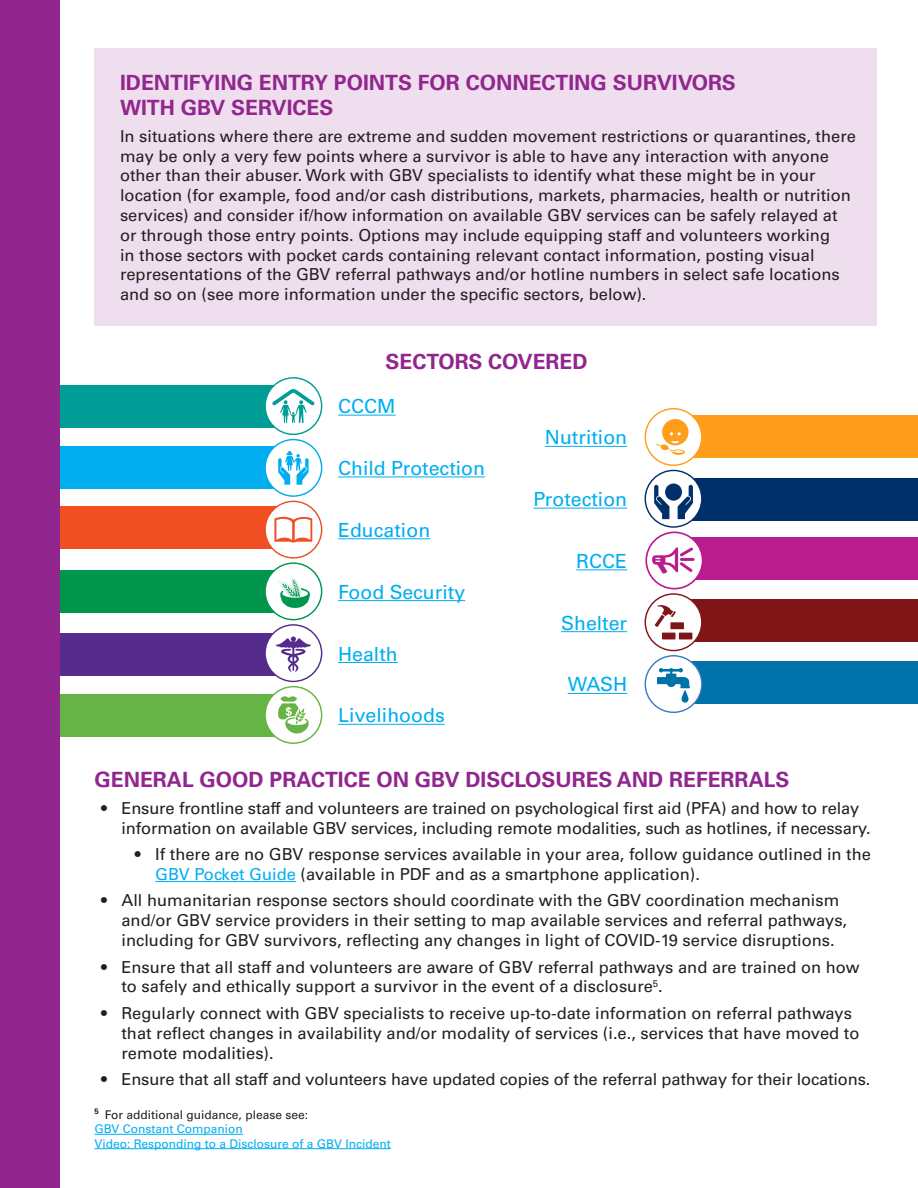
<style>
.page{position:relative;width:918px;height:1188px;background:#fff}
.page>*{position:absolute;margin:0;border:0;box-sizing:border-box;transform-origin:0 0}
.t1{font:700 21px/25.2px "Univers LT Std";color:#91268f}
.t2{font:19.5px "Univers LT Std";color:#00aeef}
.t3{font:16.5px/19.8px "Univers LT Std";color:#231f20}
.t4{font:12px/14.4px "Univers LT Std";color:#00aeef}
.s1{color:#00aeef}
.s2{color:#231f20}
</style>
<div class="page">
<div style="left:94px;top:48px;width:784px;height:278px;background:#efdeee"></div>
<hr style="left:155px;top:881px;width:141px;height:1px;background:#00aeef">
<hr style="left:94px;top:1134px;width:149px;height:1px;background:#00aeef">
<hr style="left:94px;top:1148px;width:297px;height:1px;background:#00aeef">
<div style="left:0;top:385px;width:299px;height:42px;background:#009c96"></div>
<svg style="left:265px;top:378px;width:57px;height:56px"></svg>
<div style="left:264px;top:377px;width:58px;height:58px;border:1px solid #009c96;border-radius:50%"></div>
<svg style="left:272px;top:389px;width:43px;height:34px"></svg>
<hr style="left:338px;top:415px;width:58px;height:1px;background:#00aeef">
<div style="left:0;top:447px;width:299px;height:42px;background:#00aeef"></div>
<div style="left:265px;top:440px;width:57px;height:56px;background:#fff;border-radius:50%"></div>
<div style="left:264px;top:439px;width:58px;height:58px;border:1px solid #00aeef;border-radius:50%"></div>
<svg style="left:278px;top:451px;width:31px;height:34px"></svg>
<hr style="left:338px;top:476px;width:147px;height:1px;background:#00aeef">
<div style="left:0;top:507px;width:299px;height:42px;background:#f04e23"></div>
<div style="left:265px;top:501px;width:57px;height:57px;background:#fff;border-radius:50%"></div>
<div style="left:264px;top:501px;width:58px;height:58px;border:1px solid #f04e23;border-radius:50%"></div>
<svg style="left:274px;top:516px;width:38px;height:26px"></svg>
<hr style="left:338px;top:538px;width:92px;height:1px;background:#00aeef">
<div style="left:0;top:570px;width:299px;height:43px;background:#00964e"></div>
<div style="left:265px;top:563px;width:57px;height:57px;background:#fff;border-radius:50%"></div>
<div style="left:264px;top:562px;width:58px;height:58px;border:1px solid #00964e;border-radius:50%"></div>
<svg style="left:278px;top:576px;width:32px;height:32px"></svg>
<hr style="left:338px;top:600px;width:127px;height:1px;background:#00aeef">
<div style="left:0;top:633px;width:299px;height:42px;background:#552b8d"></div>
<div style="left:265px;top:625px;width:57px;height:56px;background:#fff;border-radius:50%"></div>
<div style="left:264px;top:624px;width:58px;height:58px;border:1px solid #552b8d;border-radius:50%"></div>
<svg style="left:275px;top:637px;width:36px;height:35px"></svg>
<hr style="left:338px;top:662px;width:60px;height:1px;background:#00aeef">
<div style="left:0;top:694px;width:299px;height:43px;background:#66b445"></div>
<div style="left:265px;top:687px;width:57px;height:56px;background:#fff;border-radius:50%"></div>
<div style="left:264px;top:686px;width:58px;height:58px;border:1px solid #66b445;border-radius:50%"></div>
<svg style="left:278px;top:696px;width:31px;height:38px"></svg>
<hr style="left:338px;top:724px;width:107px;height:1px;background:#00aeef">
<div style="left:679px;top:415px;width:239px;height:42px;background:#ff9e1a"></div>
<div style="left:645px;top:409px;width:57px;height:56px;background:#fff;border-radius:50%"></div>
<div style="left:645px;top:408px;width:58px;height:58px;border:1px solid #ff9e1a;border-radius:50%"></div>
<svg style="left:656px;top:419px;width:32px;height:36px"></svg>
<hr style="left:545px;top:446px;width:82px;height:1px;background:#00aeef">
<div style="left:679px;top:478px;width:239px;height:43px;background:#00306a"></div>
<svg style="left:645px;top:470px;width:57px;height:57px"></svg>
<div style="left:645px;top:470px;width:58px;height:58px;border:1px solid #00306a;border-radius:50%"></div>
<svg style="left:654px;top:484px;width:39px;height:35px"></svg>
<hr style="left:533px;top:508px;width:94px;height:1px;background:#00aeef">
<hr style="left:576px;top:569px;width:51px;height:1px;background:#00aeef">
<div style="left:679px;top:599px;width:239px;height:43px;background:#801518"></div>
<svg style="left:645px;top:594px;width:57px;height:57px"></svg>
<div style="left:645px;top:593px;width:58px;height:58px;border:1px solid #801518;border-radius:50%"></div>
<svg style="left:655px;top:605px;width:37px;height:34px"></svg>
<hr style="left:561px;top:631px;width:66px;height:1px;background:#00aeef">
<div style="left:679px;top:661px;width:239px;height:43px;background:#0072aa"></div>
<div style="left:645px;top:656px;width:57px;height:56px;background:#fff;border-radius:50%"></div>
<div style="left:645px;top:655px;width:58px;height:58px;border:1px solid #397cc9;border-radius:50%"></div>
<svg style="left:657px;top:668px;width:33px;height:35px"></svg>
<hr style="left:568px;top:693px;width:59px;height:1px;background:#00aeef">
<div style="left:0;top:0;width:60px;height:1188px;background:#91268f"></div>
<div style="left:679px;top:537px;width:239px;height:43px;background:#b91c8d"></div>
<svg style="left:646px;top:532px;width:57px;height:57px"></svg>
<svg style="left:652px;top:545px;width:44px;height:30px"></svg>
<div style="left:645px;top:532px;width:58px;height:57px;border:2px solid #b91c8d;border-radius:50%"></div>
<p class="t1" style="left:120px;top:70px;width:617px">IDENTIFYING ENTRY POINTS FOR CONNECTING SURVIVORS<br>WITH GBV SERVICES</p>
<p class="t3" style="left:120px;top:126px;width:737px">In situations where there are extreme and sudden movement restrictions or quarantines, there may be only a very few points where a survivor is able to have any interaction with anyone other than their abuser. Work with GBV specialists to identify what these might be in your location (for example, food and/or cash distributions, markets, pharmacies, health or nutrition services) and consider if/how information on available GBV services can be safely relayed at or through those entry points. Options may include equipping staff and volunteers working<br>in those sectors with pocket cards containing relevant contact information, posting visual representations of the GBV referral pathways and/or hotline numbers in select safe locations and so on (see more information under the specific sectors, below).</p>
<p class="t1" style="left:386px;top:349px;width:203px">SECTORS COVERED</p>
<p class="t2" style="left:338px;top:395px;width:59px">CCCM</p>
<p class="t2" style="left:338px;top:457px;width:148px">Child Protection</p>
<p class="t2" style="left:338px;top:518px;width:94px">Education</p>
<p class="t2" style="left:338px;top:580px;width:129px">Food Security</p>
<p class="t2" style="left:338px;top:642px;width:61px">Health</p>
<p class="t2" style="left:338px;top:704px;width:108px">Livelihoods</p>
<p class="t2" style="left:545px;top:426px;width:84px">Nutrition</p>
<p class="t2" style="left:533px;top:488px;width:95px">Protection</p>
<p class="t2" style="left:576px;top:549px;width:52px">RCCE</p>
<p class="t2" style="left:561px;top:611px;width:68px">Shelter</p>
<p class="t2" style="left:568px;top:673px;width:61px">WASH</p>
<p class="t1" style="left:94px;top:767px;width:697px">GENERAL GOOD PRACTICE ON GBV DISCLOSURES AND REFERRALS</p>
<p class="t3" style="left:121px;top:798px;width:751px;text-indent:-20px">• Ensure frontline staff and volunteers are trained on psychological first aid (PFA) and how to relay information on available GBV services, including remote modalities, such as hotlines, if necessary.</p>
<p class="t3" style="left:155px;top:844px;width:717px;text-indent:-20px">• If there are no GBV response services available in your area, follow guidance outlined in the<br><span class="s1">GBV Pocket Guide</span> (available in PDF and as a smartphone application).</p>
<p class="t3" style="left:121px;top:891px;width:727px;text-indent:-20px">• All humanitarian response sectors should coordinate with the GBV coordination mechanism and/or GBV service providers in their setting to map available services and referral pathways, including for GBV survivors, reflecting any changes in light of COVID-19 service disruptions.</p>
<p class="t3" style="left:121px;top:957px;width:740px;text-indent:-20px">• Ensure that all staff and volunteers are aware of GBV referral pathways and are trained on how to safely and ethically support a survivor in the event of a disclosure<sup>5</sup>.</p>
<p class="t3" style="left:121px;top:1003px;width:739px;text-indent:-20px">• Regularly connect with GBV specialists to receive up-to-date information on referral pathways that reflect changes in availability and/or modality of services (i.e., services that have moved to remote modalities).</p>
<p class="t3" style="left:101px;top:1069px;width:771px">• Ensure that all staff and volunteers have updated copies of the referral pathway for their locations.</p>
<p class="t4" style="left:94px;top:1107px;width:298px"><sup>5</sup> <span class="s2">For additional guidance, please see:<br></span>GBV Constant Companion<br>Video: Responding to a Disclosure of a GBV Incident</p>
</div>
